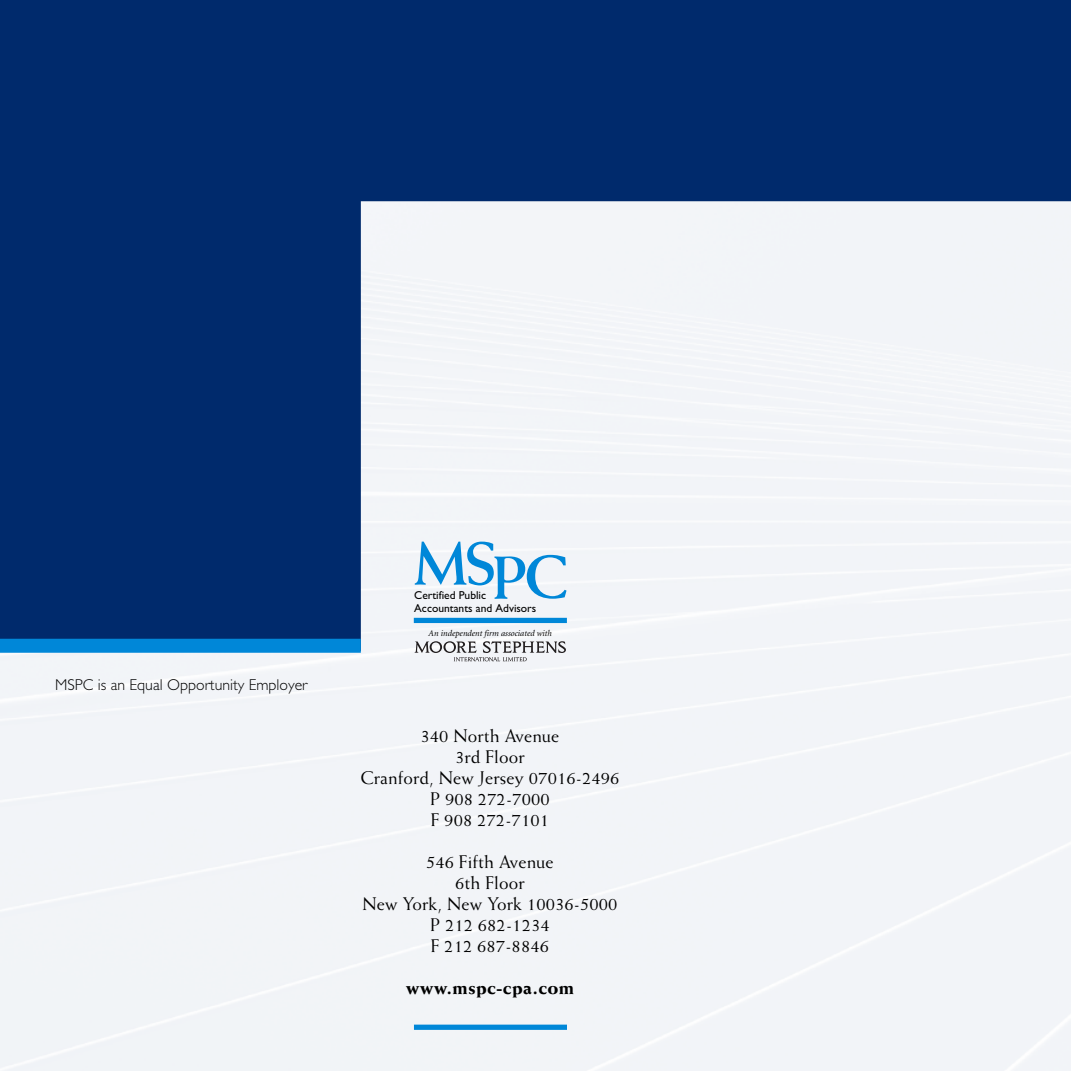
<style>
.page{position:relative;width:1071px;height:1071px;background:#fff}
.page>*{position:absolute;margin:0;border:0;box-sizing:border-box;transform-origin:0 0}
.t1{font:700 60.73px "Weiss";color:#0087d8}
.t2{font:800 19.25px "Weiss";letter-spacing:.01em;color:#000}
.t3{font:18.38px/21px "Weiss";letter-spacing:.01em;color:#000;text-align:center}
.t4{font:300 15.75px "Gill Sans";color:#000}
.t5{font:11.55px/12.4px "Gill Sans";color:#000}
.t6{font:italic 8.75px "Minion";color:#000}
</style>
<div class="page">
<div style="left:0;top:0;width:1071px;height:664px;background:#002a6c"></div>
<img style="left:0;top:201px;width:1071px;height:870px">
<div style="left:0;top:639px;width:361px;height:14px;background:#0087d8"></div>
<div style="left:414px;top:618px;width:153px;height:5px;background:#0087d8"></div>
<svg style="left:414px;top:641px;width:152px;height:20px"></svg>
<div style="left:414px;top:1025px;width:153px;height:5px;background:#0087d8"></div>
<p class="t4" style="left:55px;top:675px;width:254px">MSPC is an Equal Opportunity Employer</p>
<h1 class="t1" style="left:414px;top:543px;width:85px">MS</h1>
<p class="t5" style="left:414px;top:589px;width:123px">Certified Public<br>Accountants and Advisors</p>
<h1 class="t1" style="left:492px;top:556px;width:77px">PC</h1>
<p class="t6" style="left:428px;top:630px;width:125px">An independent firm associated with</p>
<p class="t3" style="left:360px;top:727px;width:260px">340 North Avenue<br>3rd Floor<br>Cranford, New Jersey 07016-2496<br>P 908 272-7000<br>F 908 272-7101</p>
<p class="t3" style="left:362px;top:853px;width:257px">546 Fifth Avenue<br>6th Floor<br>New York, New York 10036-5000<br>P 212 682-1234<br>F 212 687-8846</p>
<p class="t2" style="left:406px;top:981px;width:170px">www.mspc-cpa.com</p>
</div>
